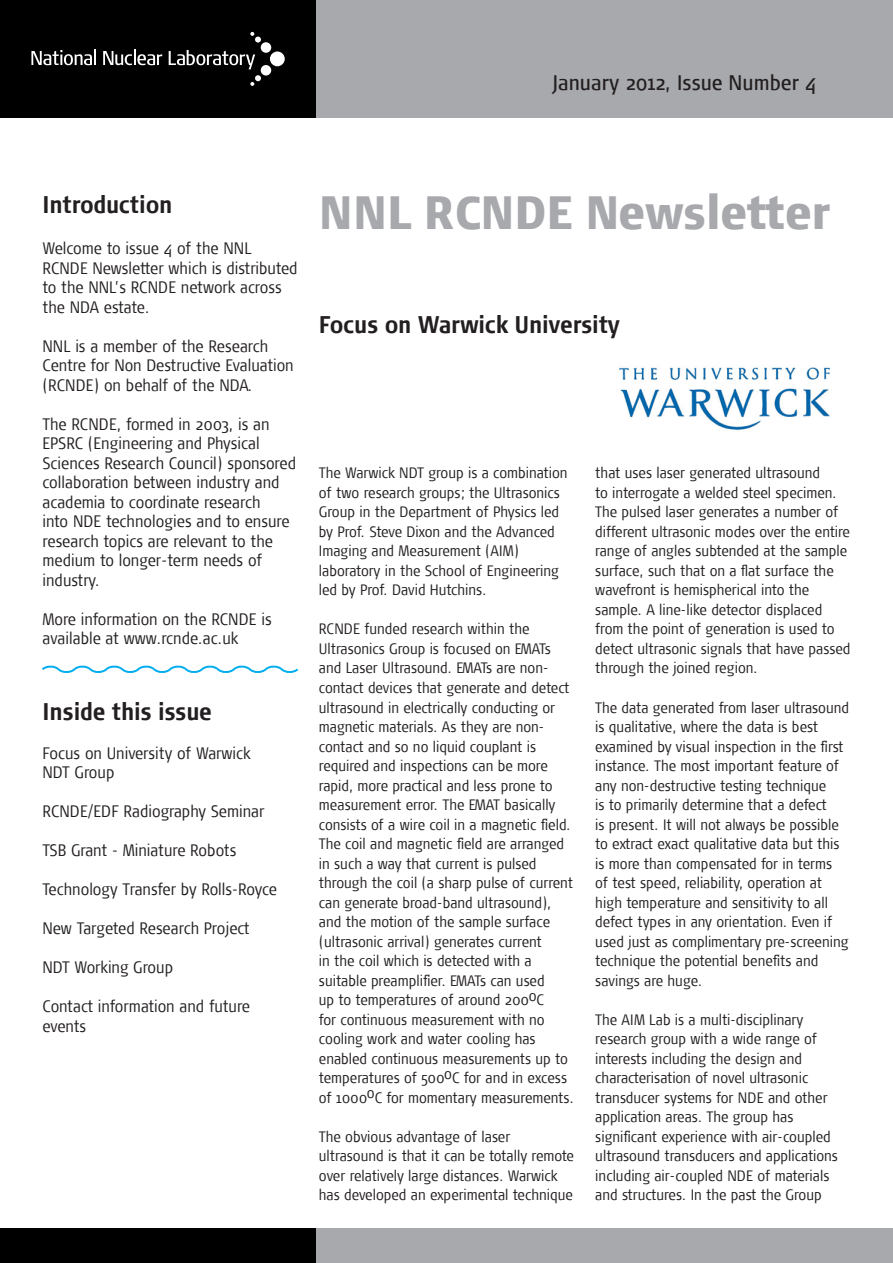
<style>
.page{position:relative;width:893px;height:1263px;background:#fff}
.page>*{position:absolute;margin:0;border:0;box-sizing:border-box;transform-origin:0 0}
.t1{font:900 46.5px "Signa Cond";color:#a8a9ad}
.Headline{font:700 24px "Signa Cond";color:#231f20}
.t2{font:21px "Signa Cond";color:#231f20}
.Main_Text{font:300 16.5px/19.5px "Signa Cond";color:#231f20}
.Main_Text-2{font:300 15px/19.5px "Signa Cond";color:#231f20}
</style>
<div class="page">
<div style="left:0;top:0;width:317px;height:118px;background:#000"></div>
<div style="left:317px;top:0;width:576px;height:118px;background:#a8a9ad"></div>
<svg style="left:31px;top:50px;width:65px;height:15px"></svg>
<svg style="left:103px;top:50px;width:59px;height:15px"></svg>
<svg style="left:169px;top:50px;width:86px;height:19px"></svg>
<div style="left:270px;top:52px;width:15px;height:14px;background:#fff;border-radius:50%"></div>
<div style="left:261px;top:65px;width:10px;height:11px;background:#fff;border-radius:50%"></div>
<div style="left:261px;top:42px;width:10px;height:11px;background:#fff;border-radius:50%"></div>
<svg style="left:250px;top:75px;width:11px;height:11px"></svg>
<svg style="left:250px;top:32px;width:11px;height:11px"></svg>
<div style="left:0;top:1229px;width:317px;height:34px;background:#000"></div>
<div style="left:317px;top:1229px;width:576px;height:34px;background:#a8a9ad"></div>
<svg style="left:42px;top:665px;width:257px;height:8px"></svg>
<img style="left:619px;top:367px;width:211px;height:64px">
<p class="t2" style="left:553px;top:71px;width:265px">January 2012, Issue Number 4</p>
<p class="Headline" style="left:43px;top:191px;width:131px">Introduction</p>
<p class="Main_Text" style="left:43px;top:239px;width:257px">Welcome to issue 4 of the NNL<br>RCNDE Newsletter which is distributed to the NNL’s RCNDE network across the NDA estate.</p>
<p class="Main_Text" style="left:43px;top:336px;width:253px">NNL is a member of the Research<br>Centre for Non Destructive Evaluation (RCNDE) on behalf of the NDA.</p>
<p class="Main_Text" style="left:43px;top:414px;width:255px">The RCNDE, formed in 2003, is an<br>EPSRC (Engineering and Physical<br>Sciences Research Council) sponsored collaboration between industry and academia to coordinate research<br>into NDE technologies and to ensure research topics are relevant to the medium to longer-term needs of industry.</p>
<p class="Main_Text" style="left:43px;top:609px;width:231px">More information on the RCNDE is available at www.rcnde.ac.uk</p>
<p class="Headline" style="left:43px;top:698px;width:171px">Inside this issue</p>
<p class="Main_Text" style="left:43px;top:743px;width:210px">Focus on University of Warwick<br>NDT Group</p>
<p class="Main_Text" style="left:43px;top:802px;width:224px">RCNDE/EDF Radiography Seminar</p>
<p class="Main_Text" style="left:43px;top:841px;width:195px">TSB Grant - Miniature Robots</p>
<p class="Main_Text" style="left:43px;top:880px;width:236px">Technology Transfer by Rolls-Royce</p>
<p class="Main_Text" style="left:43px;top:919px;width:209px">New Targeted Research Project</p>
<p class="Main_Text" style="left:43px;top:958px;width:132px">NDT Working Group</p>
<p class="Main_Text" style="left:43px;top:997px;width:209px">Contact information and future events</p>
<p class="t1" style="left:319px;top:183px;width:513px">NNL RCNDE Newsletter</p>
<p class="Headline" style="left:319px;top:311px;width:303px">Focus on Warwick University</p>
<p class="Main_Text-2" style="left:319px;top:464px;width:250px">The Warwick NDT group is a combination of two research groups; the Ultrasonics Group in the Department of Physics led by Prof. Steve Dixon and the Advanced Imaging and Measurement (AIM) laboratory in the School of Engineering led by Prof. David Hutchins.</p>
<p class="Main_Text-2" style="left:319px;top:620px;width:256px">RCNDE funded research within the Ultrasonics Group is focused on EMATs and Laser Ultrasound. EMATs are non&shy;contact devices that generate and detect ultrasound in electrically conducting or magnetic materials. As they are non&shy;contact and so no liquid couplant is required and inspections can be more rapid, more practical and less prone to measurement error. The EMAT basically consists of a wire coil in a magnetic field.<br>The coil and magnetic field are arranged in such a way that current is pulsed through the coil (a sharp pulse of current can generate broad-band ultrasound), and the motion of the sample surface (ultrasonic arrival) generates current<br>in the coil which is detected with a suitable preamplifier. EMATs can used<br>up to temperatures of around 200oC<br>for continuous measurement with no cooling work and water cooling has enabled continuous measurements up to temperatures of 500oC for and in excess of 1000oC for momentary measurements.</p>
<p class="Main_Text-2" style="left:319px;top:1127px;width:257px">The obvious advantage of laser ultrasound is that it can be totally remote over relatively large distances. Warwick has developed an experimental technique</p>
<p class="Main_Text-2" style="left:595px;top:464px;width:257px">that uses laser generated ultrasound<br>to interrogate a welded steel specimen.<br>The pulsed laser generates a number of different ultrasonic modes over the entire range of angles subtended at the sample surface, such that on a flat surface the wavefront is hemispherical into the sample. A line-like detector displaced from the point of generation is used to detect ultrasonic signals that have passed through the joined region.</p>
<p class="Main_Text-2" style="left:595px;top:698px;width:255px">The data generated from laser ultrasound is qualitative, where the data is best examined by visual inspection in the first instance. The most important feature of any non-destructive testing technique<br>is to primarily determine that a defect<br>is present. It will not always be possible to extract exact qualitative data but this is more than compensated for in terms<br>of test speed, reliability, operation at high temperature and sensitivity to all defect types in any orientation. Even if used just as complimentary pre-screening technique the potential benefits and savings are huge.</p>
<p class="Main_Text-2" style="left:595px;top:1010px;width:244px">The AIM Lab is a multi-disciplinary research group with a wide range of interests including the design and characterisation of novel ultrasonic transducer systems for NDE and other application areas. The group has significant experience with air-coupled ultrasound transducers and applications including air-coupled NDE of materials and structures. In the past the Group</p>
</div>
